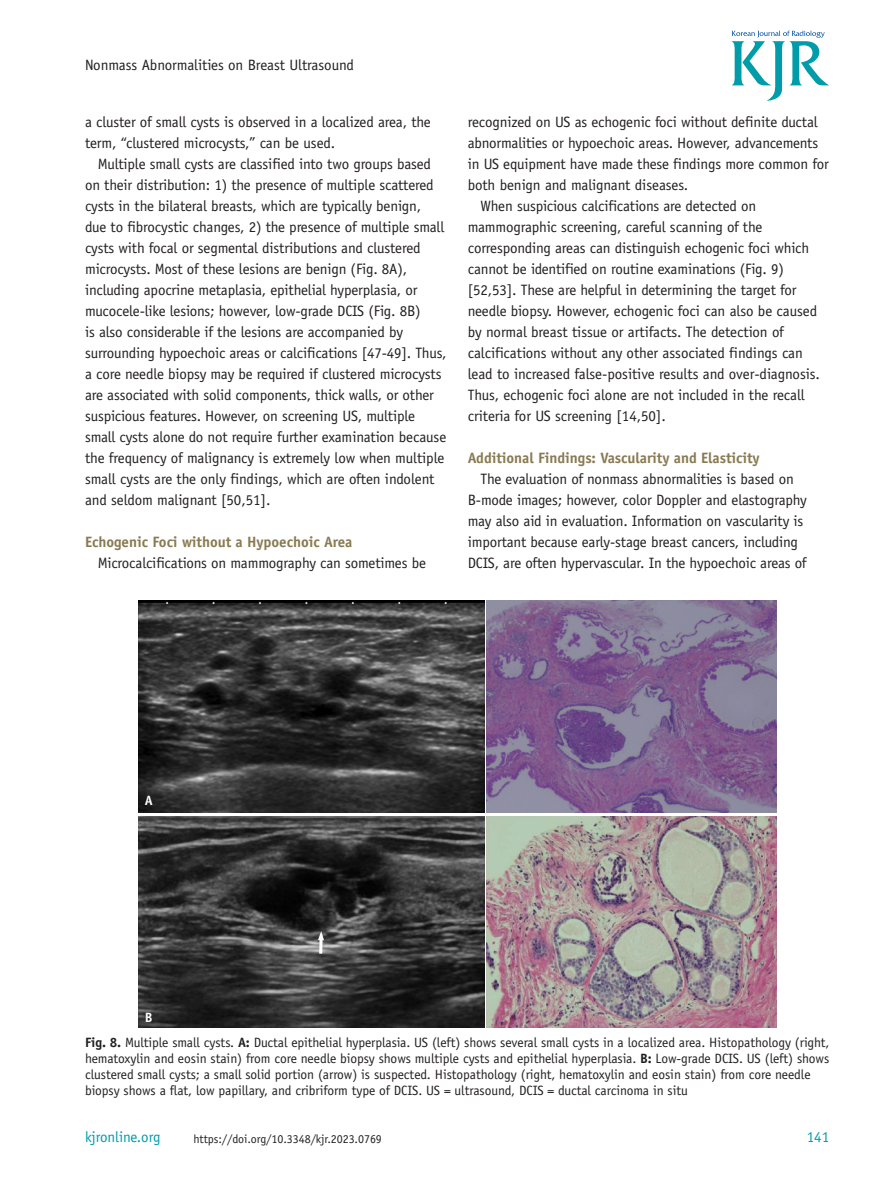
<style>
.page{position:relative;width:893px;height:1191px;background:#fff}
.page>*{position:absolute;margin:0;border:0;box-sizing:border-box;transform-origin:0 0}
.본문{font:15px/21px "Officina Sans Std";letter-spacing:-.01em;color:#231f20}
._1_제목{font:700 15px "Officina Sans Std";letter-spacing:-.005em;color:#887a51}
.t1{font:15px "Officina Sans Std";letter-spacing:-.005em;color:#009caa}
.그림제목{font:13.5px/16.2px "Officina Sans Std";letter-spacing:-.005em;color:#231f20}
.t2{font:700 13.5px "Officina Sans Std";color:#fff}
.t3{font:12px "Officina Sans Std";letter-spacing:-.005em;color:#231f20}
.s1{font-weight:700}
</style>
<div class="page">
<svg style="left:732px;top:31px;width:97px;height:70px"></svg>
<img style="left:138px;top:601px;width:346px;height:211px">
<img style="left:486px;top:601px;width:290px;height:211px">
<img style="left:138px;top:816px;width:346px;height:211px">
<img style="left:486px;top:816px;width:290px;height:211px">
<p class="본문" style="left:85px;top:54px;width:270px">Nonmass Abnormalities on Breast Ultrasound</p>
<p class="본문" style="left:85px;top:112px;width:347px">a cluster of small cysts is observed in a localized area, the term, “clustered microcysts,” can be used.</p>
<p class="본문" style="left:85px;top:154px;width:363px;text-indent:13px">Multiple small cysts are classified into two groups based on their distribution: 1) the presence of multiple scattered cysts in the bilateral breasts, which are typically benign,<br>due to fibrocystic changes, 2) the presence of multiple small cysts with focal or segmental distributions and clustered microcysts. Most of these lesions are benign (Fig. 8A), including apocrine metaplasia, epithelial hyperplasia, or mucocele-like lesions; however, low-grade DCIS (Fig. 8B)<br>is also considerable if the lesions are accompanied by surrounding hypoechoic areas or calcifications [47-49]. Thus, a core needle biopsy may be required if clustered microcysts are associated with solid components, thick walls, or other suspicious features. However, on screening US, multiple small cysts alone do not require further examination because the frequency of malignancy is extremely low when multiple small cysts are the only findings, which are often indolent and seldom malignant [50,51].</p>
<p class="_1_제목" style="left:85px;top:533px;width:269px">Echogenic Foci without a Hypoechoic Area</p>
<p class="본문" style="left:98px;top:553px;width:330px">Microcalcifications on mammography can sometimes be</p>
<p class="본문" style="left:468px;top:112px;width:363px">recognized on US as echogenic foci without definite ductal abnormalities or hypoechoic areas. However, advancements in US equipment have made these findings more common for both benign and malignant diseases.</p>
<p class="본문" style="left:468px;top:196px;width:354px;text-indent:13px">When suspicious calcifications are detected on mammographic screening, careful scanning of the corresponding areas can distinguish echogenic foci which cannot be identified on routine examinations (Fig. 9) [52,53]. These are helpful in determining the target for needle biopsy. However, echogenic foci can also be caused by normal breast tissue or artifacts. The detection of calcifications without any other associated findings can lead to increased false-positive results and over-diagnosis.<br>Thus, echogenic foci alone are not included in the recall criteria for US screening [14,50].</p>
<p class="_1_제목" style="left:468px;top:449px;width:294px">Additional Findings: Vascularity and Elasticity</p>
<p class="본문" style="left:468px;top:469px;width:341px;text-align:center">The evaluation of nonmass abnormalities is based on B-mode images; however, color Doppler and elastography may also aid in evaluation. Information on vascularity is important because early-stage breast cancers, including DCIS, are often hypervascular. In the hypoechoic areas of</p>
<p class="t2" style="left:145px;top:792px;width:10px">A</p>
<p class="t2" style="left:145px;top:1008px;width:9px">B</p>
<p class="그림제목" style="left:85px;top:1033px;width:746px"><span class="s1">Fig. 8.</span> Multiple small cysts. <span class="s1">A:</span> Ductal epithelial hyperplasia. US (left) shows several small cysts in a localized area. Histopathology (right, hematoxylin and eosin stain) from core needle biopsy shows multiple cysts and epithelial hyperplasia. <span class="s1">B:</span> Low-grade DCIS. US (left) shows clustered small cysts; a small solid portion (arrow) is suspected. Histopathology (right, hematoxylin and eosin stain) from core needle biopsy shows a flat, low papillary, and cribriform type of DCIS. US = ultrasound, DCIS = ductal carcinoma in situ</p>
<p class="t1" style="left:85px;top:1128px;width:77px">kjronline.org</p>
<p class="t3" style="left:194px;top:1132px;width:190px">https://doi.org/10.3348/kjr.2023.0769</p>
<p class="t1" style="left:807px;top:1128px;width:24px">141</p>
</div>
